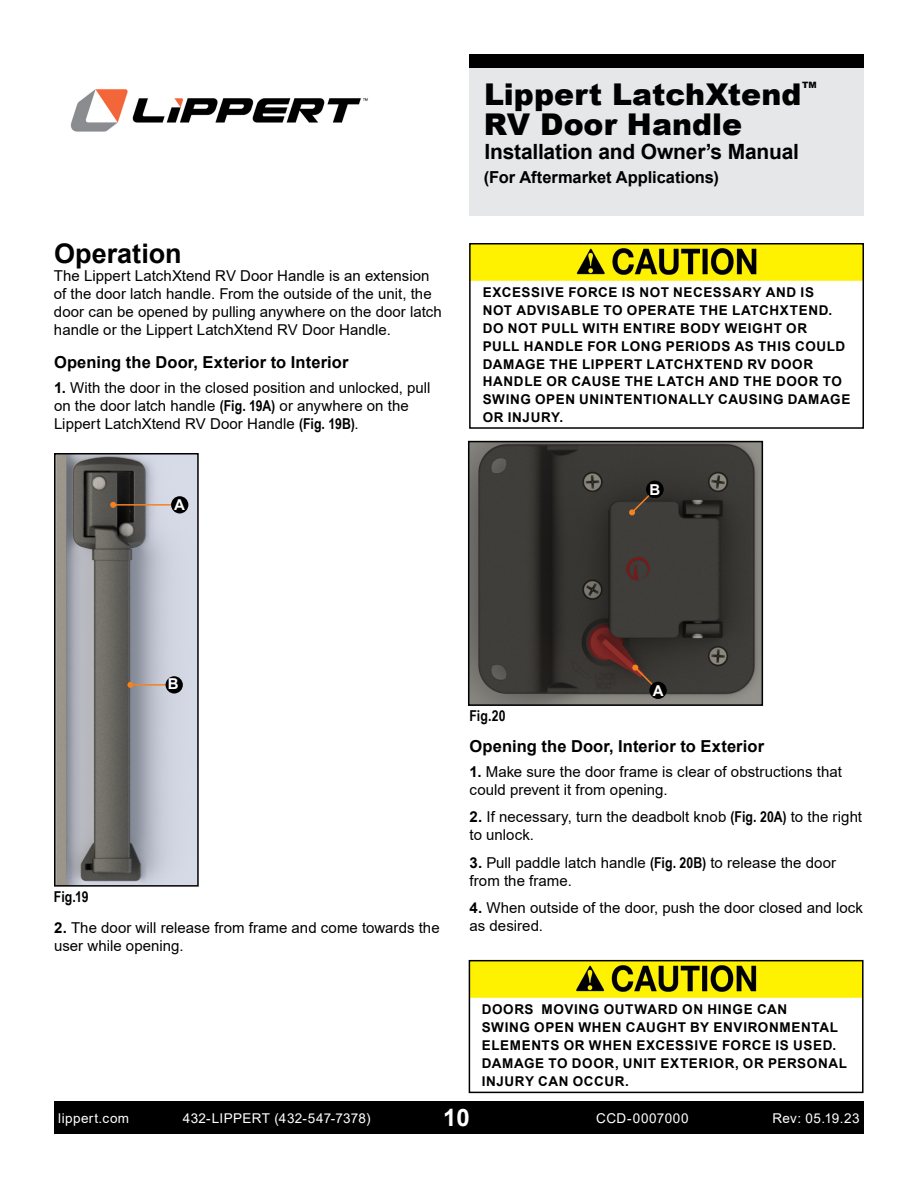
<style>
.page{position:relative;width:918px;height:1188px;background:#fff}
.page>*{position:absolute;margin:0;border:0;box-sizing:border-box;transform-origin:0 0}
.t1{font:900 30px "Arial";color:#000}
.t2{font:700 27px "Arial";color:#000}
.t3{font:700 24px "Arial";color:#fff}
.t4{font:700 21px "Arial";letter-spacing:-.01em;color:#000}
.t5{font:700 16.5px "Arial";letter-spacing:.005em;color:#000}
.t6{font:15px/18px "Arial";letter-spacing:.005em;color:#000}
.t7{font:700 15px "Arial Narrow";color:#000}
.t8{font:700 15px "Arial";color:#fff}
.t9{font:700 13.5px/18px "Arial";letter-spacing:.045em;color:#000}
.t10{font:13.5px "Arial";letter-spacing:.03em;color:#fff}
.t11{font:900 8.7px "Arial";color:#000}
.s1{font-weight:700}
.s2{font-family:"Arial Narrow";font-weight:700}
</style>
<div class="page">
<div style="left:54px;top:1102px;width:810px;height:32px;background:#000"></div>
<img style="left:70px;top:89px;width:298px;height:43px">
<div style="left:469px;top:54px;width:395px;height:162px;background:#e6e7e8"></div>
<div style="left:469px;top:54px;width:395px;height:14px;background:#000"></div>
<img style="left:471px;top:444px;width:289px;height:259px">
<div style="left:468px;top:441px;width:295px;height:265px;border:2px solid #000"></div>
<img style="left:472px;top:963px;width:389px;height:34px">
<div style="left:469px;top:960px;width:395px;height:133px;border:2px solid #000"></div>
<svg style="left:632px;top:664px;width:28px;height:28px"></svg>
<div style="left:649px;top:682px;width:18px;height:17px;background:#000;border-radius:50%"></div>
<svg style="left:629px;top:488px;width:27px;height:28px"></svg>
<div style="left:646px;top:481px;width:17px;height:17px;background:#000;border-radius:50%"></div>
<img style="left:472px;top:246px;width:389px;height:34px">
<div style="left:469px;top:243px;width:395px;height:186px;border:2px solid #000"></div>
<img style="left:57px;top:456px;width:139px;height:428px">
<div style="left:54px;top:453px;width:145px;height:434px;border:2px solid #000"></div>
<hr style="left:113px;top:504px;width:67px;height:2px;background:#f58220">
<svg style="left:110px;top:502px;width:6px;height:6px"></svg>
<div style="left:171px;top:496px;width:17px;height:17px;background:#000;border-radius:50%"></div>
<hr style="left:130px;top:684px;width:44px;height:2px;background:#f58220">
<svg style="left:127px;top:682px;width:6px;height:6px"></svg>
<div style="left:166px;top:676px;width:17px;height:18px;background:#000;border-radius:50%"></div>
<h2 class="t2" style="left:54px;top:234px;width:129px">Operation</h2>
<p class="t6" style="left:54px;top:267px;width:389px">The Lippert LatchXtend RV Door Handle is an extension of the door latch handle. From the outside of the unit, the door can be opened by pulling anywhere on the door latch handle or the Lippert LatchXtend RV Door Handle.</p>
<p class="t5" style="left:54px;top:350px;width:296px">Opening the Door, Exterior to Interior</p>
<p class="t6" style="left:54px;top:378px;width:378px"><span class="s1">1.</span> With the door in the closed position and unlocked, pull on the door latch handle <span class="s2">(Fig. 19A)</span> or anywhere on the<br>Lippert LatchXtend RV Door Handle <span class="s2">(Fig. 19B)</span>.</p>
<p class="t8" style="left:174px;top:494px;width:12px">A</p>
<h1 class="t1" style="left:484px;top:73px;width:319px">Lippert LatchXtend</h1>
<p class="t11" style="left:802px;top:79px;width:16px">TM</p>
<h1 class="t1" style="left:484px;top:103px;width:260px">RV Door Handle</h1>
<h3 class="t4" style="left:484px;top:137px;width:316px">Installation and Owner’s Manual</h3>
<p class="t5" style="left:484px;top:166px;width:236px">(For Aftermarket Applications)</p>
<p class="t9" style="left:483px;top:283px;width:369px">EXCESSIVE FORCE IS NOT NECESSARY AND IS<br>NOT ADVISABLE TO OPERATE THE LATCHXTEND.<br>DO NOT PULL WITH ENTIRE BODY WEIGHT OR<br>PULL HANDLE FOR LONG PERIODS AS THIS COULD DAMAGE THE LIPPERT LATCHXTEND RV DOOR HANDLE OR CAUSE THE LATCH AND THE DOOR TO SWING OPEN UNINTENTIONALLY CAUSING DAMAGE OR INJURY.</p>
<p class="t8" style="left:649px;top:479px;width:12px">B</p>
<p class="t7" style="left:54px;top:885px;width:36px">Fig.19</p>
<p class="t8" style="left:168px;top:674px;width:12px">B</p>
<p class="t6" style="left:54px;top:919px;width:387px"><span class="s1">2.</span> The door will release from frame and come towards the user while opening.</p>
<p class="t7" style="left:470px;top:705px;width:38px">Fig.20</p>
<p class="t8" style="left:653px;top:680px;width:12px">A</p>
<p class="t5" style="left:470px;top:735px;width:296px">Opening the Door, Interior to Exterior</p>
<p class="t6" style="left:470px;top:763px;width:374px"><span class="s1">1.</span> Make sure the door frame is clear of obstructions that could prevent it from opening.</p>
<p class="t6" style="left:470px;top:808px;width:394px"><span class="s1">2.</span> If necessary, turn the deadbolt knob <span class="s2">(Fig. 20A)</span> to the right to unlock.</p>
<p class="t6" style="left:470px;top:853px;width:368px"><span class="s1">3.</span> Pull paddle latch handle <span class="s2">(Fig. 20B)</span> to release the door from the frame.</p>
<p class="t6" style="left:470px;top:899px;width:395px"><span class="s1">4.</span> When outside of the door, push the door closed and lock as desired.</p>
<p class="t9" style="left:482px;top:1001px;width:367px">DOORS MOVING OUTWARD ON HINGE CAN<br>SWING OPEN WHEN CAUGHT BY ENVIRONMENTAL ELEMENTS OR WHEN EXCESSIVE FORCE IS USED.<br>DAMAGE TO DOOR, UNIT EXTERIOR, OR PERSONAL INJURY CAN OCCUR.</p>
<p class="t10" style="left:58px;top:1109px;width:72px">lippert.com</p>
<p class="t10" style="left:183px;top:1109px;width:189px">432-LIPPERT (432-547-7378)</p>
<h3 class="t3" style="left:443px;top:1100px;width:28px">10</h3>
<p class="t10" style="left:772px;top:1109px;width:89px">Rev: 05.19.23</p>
<p class="t10" style="left:596px;top:1109px;width:94px">CCD-0007000</p>
</div>
